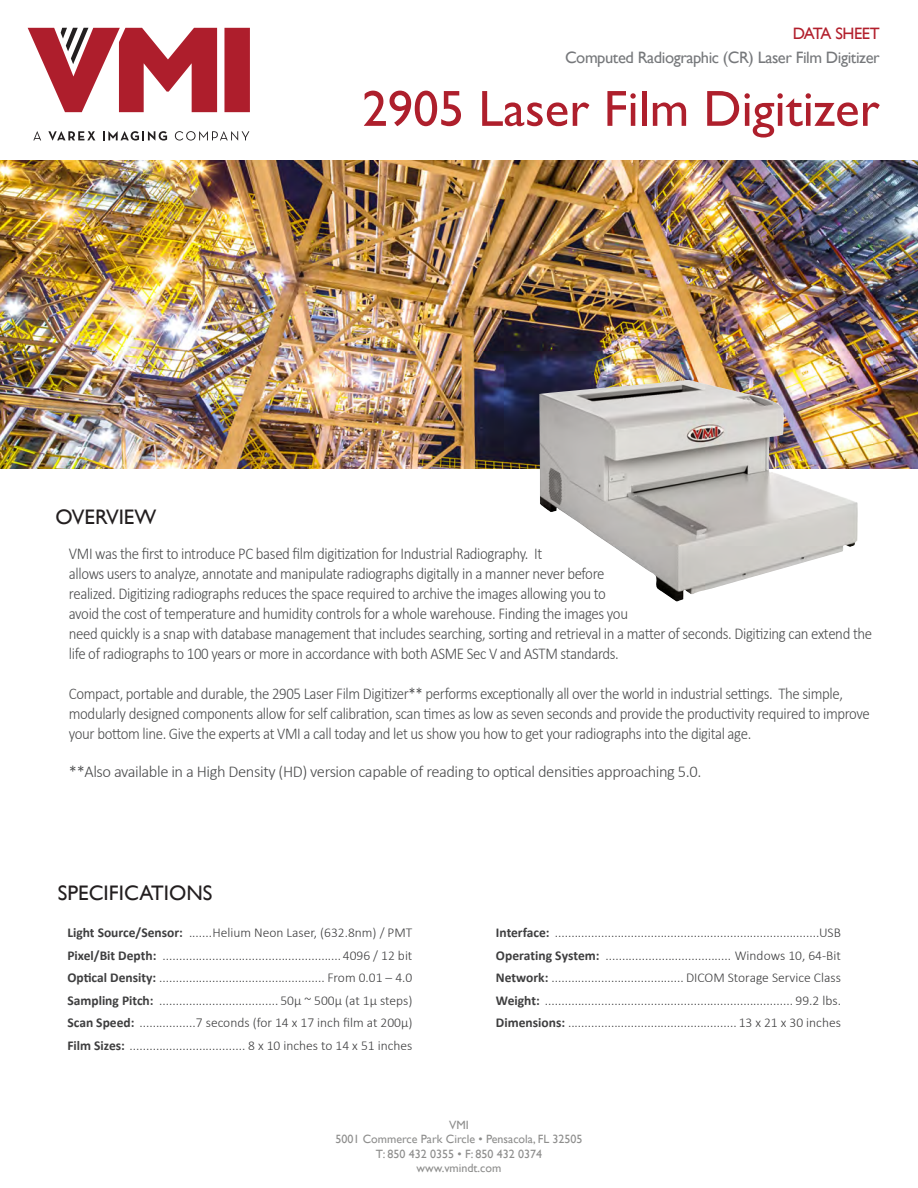
<style>
.page{position:relative;width:918px;height:1188px;background:#fff}
.page>*{position:absolute;margin:0;border:0;box-sizing:border-box;transform-origin:0 0}
.t1{font:51px "Gill Sans";color:#ae1f2c}
.t2{font:21px "Gill Sans";color:#231f20}
.t3{font:300 16.5px/20px "Calibri";letter-spacing:-.025em;color:#4b4c4d;scale:.9 1}
.t4{font:300 16.5px "Calibri";letter-spacing:-.025em;color:#4b4c4d}
.t5{font:16.5px "Gill Sans";letter-spacing:-.025em;color:#76787b}
.t6{font:16.5px "Gill Sans";letter-spacing:-.025em;color:#b21f2c}
.t7{font:300 13.5px "Calibri";color:#3e3e3f}
.t8{font:12px/14.4px "Gill Sans";color:#8e8e8d;text-align:center}
.s1{font-size:16.65px}
.s2{font-weight:700}
</style>
<div class="page">
<svg style="left:28px;top:28px;width:189px;height:84px"></svg>
<svg style="left:224px;top:28px;width:26px;height:84px;background:#af2230"></svg>
<svg style="left:33px;top:131px;width:8px;height:9px"></svg>
<svg style="left:48px;top:131px;width:47px;height:10px"></svg>
<svg style="left:103px;top:131px;width:64px;height:10px"></svg>
<svg style="left:175px;top:131px;width:74px;height:10px"></svg>
<img style="left:0;top:161px;width:918px;height:308px">
<img style="left:539px;top:380px;width:319px;height:221px">
<p class="t6" style="left:793px;top:24px;width:89px">DATA SHEET</p>
<p class="t5" style="left:565px;top:48px;width:316px">Computed Radiographic (CR) Laser Film Digitizer</p>
<h1 class="t1" style="left:362px;top:79px;width:519px">2905 Laser Film Digitizer</h1>
<p class="t2" style="left:55px;top:504px;width:102px">OVERVIEW</p>
<p class="t3" style="left:69px;top:543px;width:894px"><span class="s1">V</span>MI was the first to introduce PC based film digitization for Industrial Radiography. It<br>allows users to analyze, annotate and manipulate radiographs digitally in a manner never before<br>realized. Digitizing radiographs reduces the space required to archive the images allowing you to<br>avoid the cost of temperature and humidity controls for a whole warehouse. Finding the images you<br>need quickly is a snap with database management that includes searching, sorting and retrieval in a matter of seconds. Digitizing can extend the life of radiographs to 100 years or more in accordance with both ASME Sec V and ASTM standards.</p>
<p class="t3" style="left:69px;top:683px;width:892px">Compact, portable and durable, the 2905 Laser Film Digitizer** performs exceptionally all over the world in industrial settings. The simple, modularly designed components allow for self calibration, scan times as low as seven seconds and provide the productivity required to improve your bottom line. Give the experts at VMI a call today and let us show you how to get your radiographs into the digital age.</p>
<p class="t4" style="left:69px;top:761px;width:634px">**Also available in a High Density (HD) version capable of reading to optical densities approaching 5.0.</p>
<p class="t2" style="left:58px;top:881px;width:156px">SPECIFICATIONS</p>
<p class="t7" style="left:67px;top:925px;width:347px"><span class="s2">Light Source/Sensor:</span> .......Helium Neon Laser, (632.8nm) / PMT</p>
<p class="t7" style="left:67px;top:947px;width:347px"><span class="s2">Pixel/Bit Depth:</span> ......................................................4096 / 12 bit</p>
<p class="t7" style="left:67px;top:970px;width:347px"><span class="s2">Optical Density:</span> .................................................. From 0.01 – 4.0</p>
<p class="t7" style="left:67px;top:992px;width:347px"><span class="s2">Sampling Pitch:</span> .................................... 50µ ~ 500µ (at 1µ steps)</p>
<p class="t7" style="left:67px;top:1015px;width:347px"><span class="s2">Scan Speed:</span> .................7 seconds (for 14 x 17 inch film at 200µ)</p>
<p class="t7" style="left:67px;top:1037px;width:347px"><span class="s2">Film Sizes:</span> ................................... 8 x 10 inches to 14 x 51 inches</p>
<p class="t7" style="left:496px;top:925px;width:347px"><span class="s2">Interface:</span> ................................................................................USB</p>
<p class="t7" style="left:496px;top:947px;width:346px"><span class="s2">Operating System:</span> ...................................... Windows 10, 64-Bit</p>
<p class="t7" style="left:496px;top:970px;width:347px"><span class="s2">Network:</span> ........................................ DICOM Storage Service Class</p>
<p class="t7" style="left:496px;top:992px;width:347px"><span class="s2">Weight:</span> ........................................................................... 99.2 lbs.</p>
<p class="t7" style="left:496px;top:1015px;width:347px"><span class="s2">Dimensions:</span> ................................................... 13 x 21 x 30 inches</p>
<p class="t8" style="left:335px;top:1118px;width:249px">VMI<br>5001 Commerce Park Circle • Pensacola, FL 32505<br>T: 850 432 0355 • F: 850 432 0374 www.vmindt.com</p>
</div>
